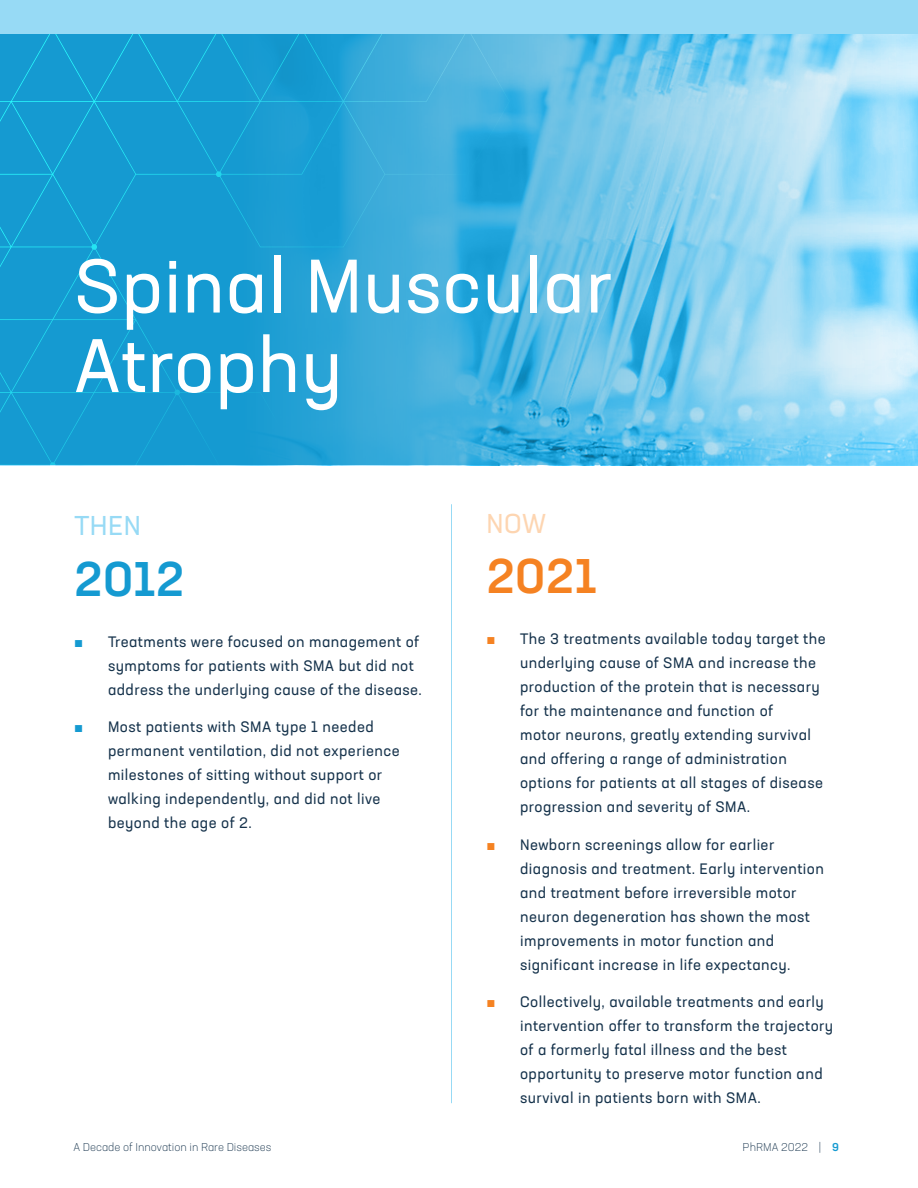
<style>
.page{position:relative;width:918px;height:1188px;background:#fff}
.page>*{position:absolute;margin:0;border:0;box-sizing:border-box;transform-origin:0 0}
.Section_Heading{font:75px/79.5px "Neusa Next Pro";letter-spacing:.01em;color:#fff}
.t1{font:500 48px "Neusa Next Pro";color:#159ad1}
.t2{font:500 48px "Neusa Next Pro";color:#f58222}
.t3{font:27px "Neusa Next Pro";color:#97daf5}
.t4{font:27px "Neusa Next Pro";color:#fdd5b1}
.t5{font:15px/24px "Neusa Next Pro";letter-spacing:.03em;color:#15324b}
.t6{font:300 11.25px "Neusa Next Pro";color:#15324b}
.s1{font-family:"Arial";color:#159ad1}
.s2{font-family:"Arial";color:#f58222}
.s3{font-weight:500;color:#159ad1}
</style>
<div class="page">
<svg style="left:510px;top:33px;width:408px;height:432px;background:#82ceee"></svg>
<svg style="left:470px;top:33px;width:40px;height:433px;background:#34abdc"></svg>
<svg style="left:0;top:33px;width:470px;height:472px;background:#34a8d8"></svg>
<div style="left:0;top:0;width:918px;height:33px;background:#97daf5"></div>
<hr style="left:451px;top:505px;width:1px;height:598px;background:#97daf5">
<p class="Section_Heading" style="left:74px;top:245px;width:540px">Spinal Muscular<br>Atrophy</p>
<h1 class="t3" style="left:74px;top:509px;width:68px">THEN</h1>
<h1 class="t1" style="left:74px;top:548px;width:111px">2012</h1>
<p class="t5" style="left:108px;top:629px;width:315px;text-indent:-34px"><span class="s1">■</span> Treatments were focused on management of symptoms for patients with SMA but did not address the underlying cause of the disease.</p>
<p class="t5" style="left:108px;top:715px;width:293px;text-indent:-34px"><span class="s1">■</span> Most patients with SMA type 1 needed permanent ventilation, did not experience milestones of sitting without support or walking independently, and did not live beyond the age of 2.</p>
<h1 class="t4" style="left:487px;top:506px;width:61px">NOW</h1>
<h1 class="t2" style="left:486px;top:546px;width:112px">2021</h1>
<p class="t5" style="left:520px;top:627px;width:307px;text-indent:-34px"><span class="s2">■</span> The 3 treatments available today target the underlying cause of SMA and increase the production of the protein that is necessary for the maintenance and function of<br>motor neurons, greatly extending survival and offering a range of administration options for patients at all stages of disease progression and severity of SMA.</p>
<p class="t5" style="left:520px;top:832px;width:305px;text-indent:-34px"><span class="s2">■</span> Newborn screenings allow for earlier diagnosis and treatment. Early intervention and treatment before irreversible motor neuron degeneration has shown the most improvements in motor function and significant increase in life expectancy.</p>
<p class="t5" style="left:520px;top:990px;width:315px;text-indent:-34px"><span class="s2">■</span> Collectively, available treatments and early intervention offer to transform the trajectory of a formerly fatal illness and the best opportunity to preserve motor function and survival in patients born with SMA.</p>
<p class="t6" style="left:73px;top:1140px;width:200px">A Decade of Innovation in Rare Diseases</p>
<p class="t6" style="left:743px;top:1140px;width:98px">PhRMA 2022 | <span class="s3">9</span></p>
</div>
